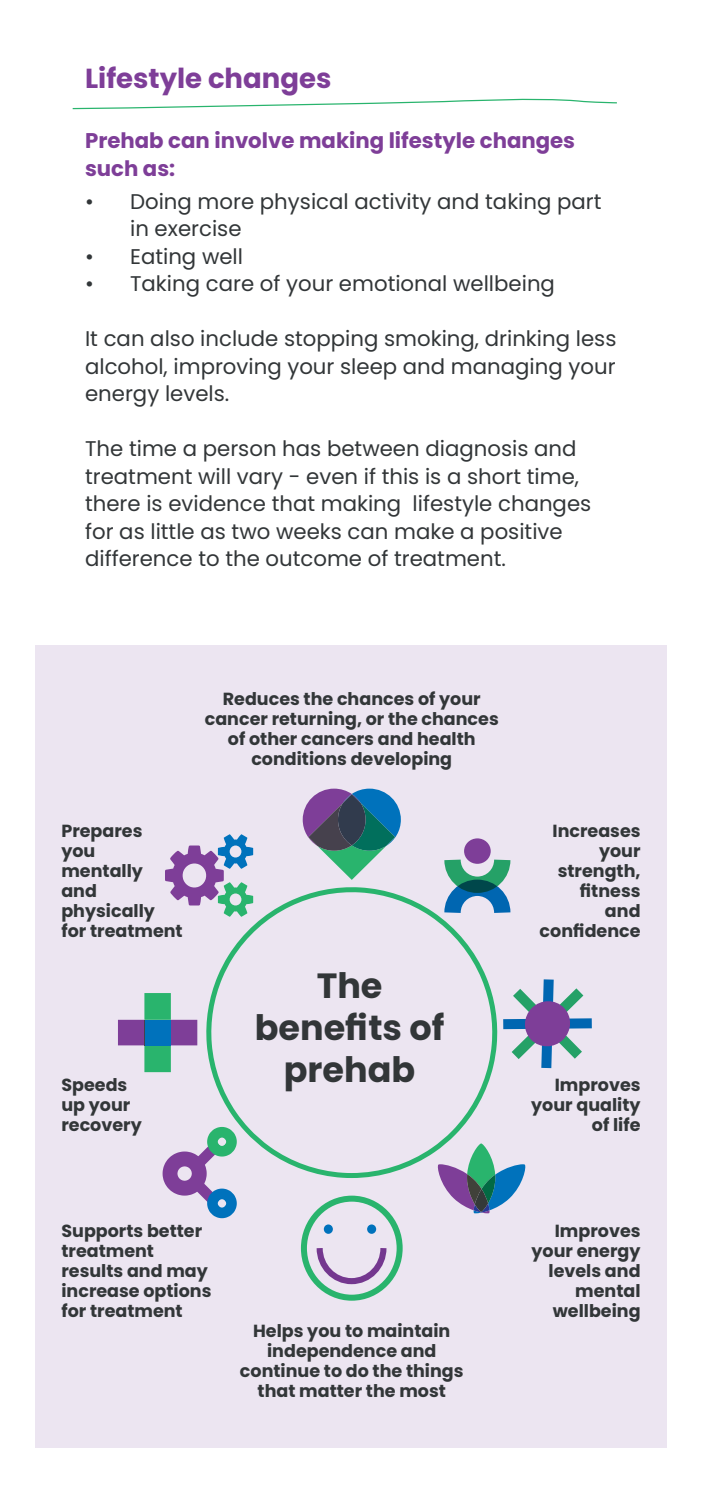
<style>
.page{position:relative;width:702px;height:1489px;background:#fff}
.page>*{position:absolute;margin:0;border:0;box-sizing:border-box;transform-origin:0 0}
.t1{font:700 35px "Poppins";color:#323638}
.t2{font:700 27.5px "Poppins";color:#7e3e98}
.t3{font:21.25px/27.5px "Poppins";color:#323638}
.t4{font:700 21.25px/27.5px "Poppins";color:#7e3e98}
.t5{font:700 17.5px/20px "Poppins";color:#323638;text-align:right}
</style>
<div class="page">
<svg style="left:72px;top:98px;width:545px;height:12px"></svg>
<div style="left:35px;top:645px;width:631px;height:802px;background:#ece5f1"></div>
<svg style="left:441px;top:1164px;width:85px;height:49px"></svg>
<svg style="left:303px;top:788px;width:98px;height:91px"></svg>
<svg style="left:118px;top:993px;width:79px;height:79px"></svg>
<svg style="left:144px;top:1019px;width:27px;height:26px"></svg>
<div style="left:145px;top:1019px;width:25px;height:26px;background:#0072bc"></div>
<div style="left:464px;top:838px;width:26px;height:25px;background:#7e3e98;border-radius:50%"></div>
<svg style="left:444px;top:857px;width:67px;height:56px"></svg>
<div style="left:162px;top:1151px;width:45px;height:44px;border:15px solid #7e3e98;border-radius:50%"></div>
<svg style="left:181px;top:1149px;width:44px;height:63px"></svg>
<div style="left:207px;top:1188px;width:30px;height:30px;border:11px solid #0072bc;border-radius:50%"></div>
<svg style="left:165px;top:834px;width:88px;height:72px"></svg>
<svg style="left:503px;top:979px;width:89px;height:90px"></svg>
<svg style="left:314px;top:1248px;width:75px;height:38px"></svg>
<div style="left:324px;top:1224px;width:9px;height:9px;background:#0072bc;border-radius:50%"></div>
<div style="left:367px;top:1224px;width:9px;height:9px;background:#0072bc;border-radius:50%"></div>
<div style="left:301px;top:1195px;width:101px;height:105px;border:6px solid #29b46d;border-radius:50%"></div>
<svg style="left:205px;top:883px;width:296px;height:297px"></svg>
<p class="t2" style="left:85px;top:63px;width:248px">Lifestyle changes</p>
<p class="t4" style="left:85px;top:127px;width:491px">Prehab can involve making lifestyle changes such as:</p>
<p class="t3" style="left:130px;top:187px;width:473px;text-indent:-45px">• Doing more physical activity and taking part in exercise</p>
<p class="t3" style="left:85px;top:242px;width:159px">• Eating well</p>
<p class="t3" style="left:85px;top:270px;width:471px">• Taking care of your emotional wellbeing</p>
<p class="t3" style="left:85px;top:325px;width:533px;text-align:justify">It can also include stopping smoking, drinking less alcohol, improving your sleep and managing your energy levels.</p>
<p class="t3" style="left:85px;top:435px;width:507px">The time a person has between diagnosis and treatment will vary - even if this is a short time, there is evidence that making lifestyle changes for as little as two weeks can make a positive difference to the outcome of treatment.</p>
<p class="t5" style="left:61px;top:820px;width:82px">Prepares</p>
<p class="t5" style="left:61px;top:840px;width:36px">you</p>
<p class="t5" style="left:61px;top:860px;width:83px">mentally</p>
<p class="t5" style="left:61px;top:880px;width:37px">and</p>
<p class="t5" style="left:61px;top:900px;width:95px">physically</p>
<p class="t5" style="left:61px;top:920px;width:123px">for treatment</p>
<p class="t5" style="left:61px;top:1074px;width:67px">Speeds</p>
<p class="t5" style="left:61px;top:1094px;width:70px">up your</p>
<p class="t5" style="left:61px;top:1114px;width:82px">recovery</p>
<p class="t5" style="left:205px;top:689px;width:295px;text-align:center">Reduces the chances of your cancer returning, or the chances of other cancers and health conditions developing</p>
<p class="t1" style="left:316px;top:965px;width:67px">The</p>
<p class="t1" style="left:255px;top:1007px;width:191px">benefits of</p>
<p class="t1" style="left:284px;top:1049px;width:133px">prehab</p>
<p class="t5" style="left:552px;top:820px;width:90px">Increases your strength, fitness</p>
<p class="t5" style="left:539px;top:900px;width:102px">and confidence</p>
<p class="t5" style="left:554px;top:1074px;width:87px">Improves</p>
<p class="t5" style="left:531px;top:1094px;width:111px">your quality</p>
<p class="t5" style="left:592px;top:1114px;width:50px">of life</p>
<p class="t5" style="left:61px;top:1220px;width:151px;text-align:left">Supports better treatment results and may increase options for treatment</p>
<p class="t5" style="left:240px;top:1320px;width:225px;text-align:center">Helps you to maintain independence and continue to do the things that matter the most</p>
<p class="t5" style="left:531px;top:1220px;width:110px">Improves your energy levels and mental wellbeing</p>
</div>
